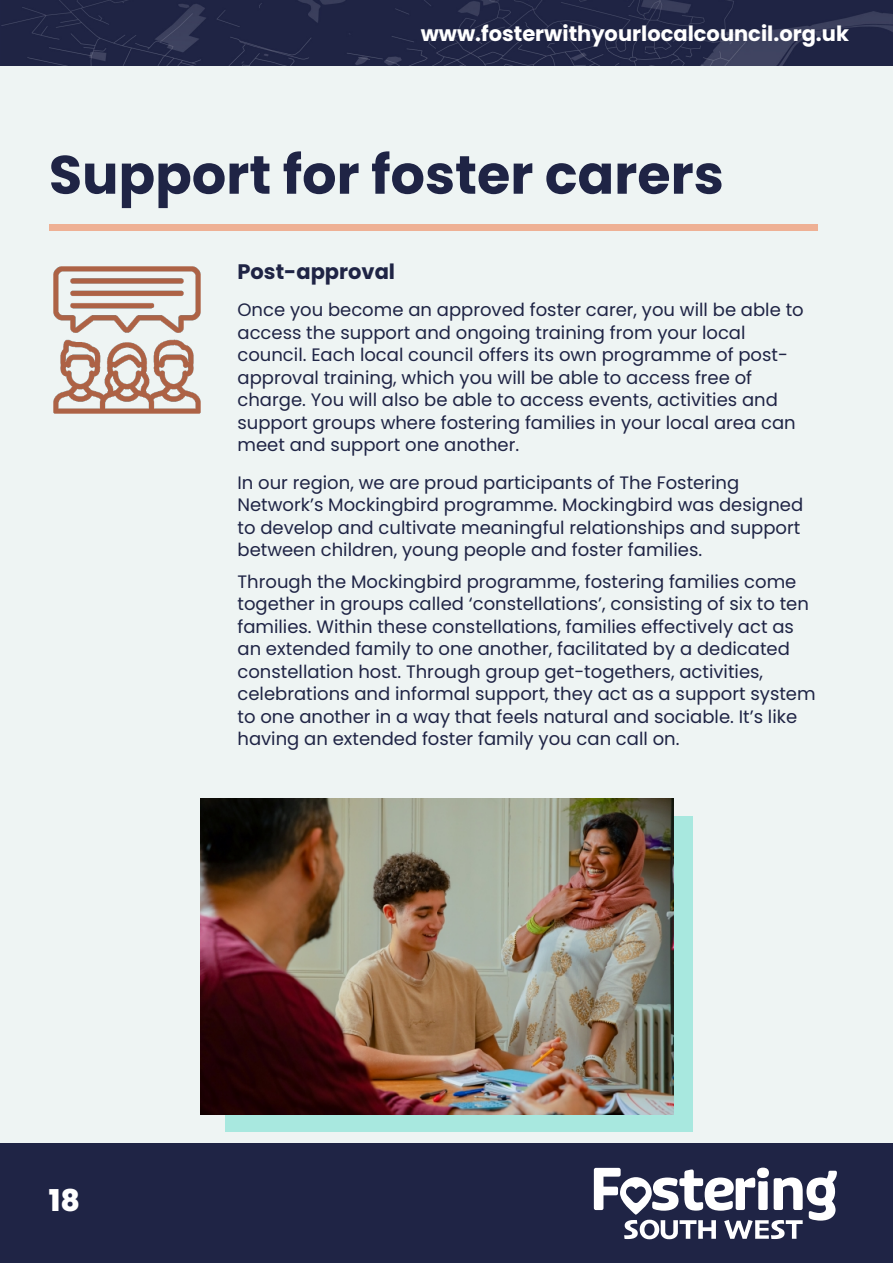
<style>
.page{position:relative;width:893px;height:1263px;background:#fff}
.page>*{position:absolute;margin:0;border:0;box-sizing:border-box;transform-origin:0 0}
.t1{font:700 54px "Poppins";color:#1f2445}
.t2{font:800 30px "Poppins";color:#fff}
.t3{font:700 21px "Poppins";color:#fff}
.t4{font:700 21px "Poppins";color:#1f2445}
.t5{font:18px/22.5px "Poppins";color:#1f2445}
</style>
<div class="page">
<div style="left:0;top:0;width:893px;height:1256px;background:#eef4f3"></div>
<div style="left:225px;top:816px;width:467px;height:315px;background:#a8e8df"></div>
<img style="left:200px;top:799px;width:473px;height:315px">
<img style="left:53px;top:266px;width:147px;height:147px">
<div style="left:0;top:1144px;width:893px;height:119px;background:#1f2445"></div>
<img style="left:1px;top:0;width:892px;height:66px">
<svg style="left:594px;top:1167px;width:243px;height:72px"></svg>
<div style="left:49px;top:224px;width:768px;height:7px;background:#eeb094"></div>
<p class="t3" style="left:421px;top:19px;width:430px">www.fosterwithyourlocalcouncil.org.uk</p>
<h1 class="t1" style="left:49px;top:137px;width:676px">Support for foster carers</h1>
<p class="t4" style="left:237px;top:257px;width:159px">Post-approval</p>
<p class="t5" style="left:237px;top:299px;width:568px">Once you become an approved foster carer, you will be able to access the support and ongoing training from your local council. Each local council offers its own programme of post&shy;approval training, which you will be able to access free of charge. You will also be able to access events, activities and support groups where fostering families in your local area can meet and support one another.</p>
<p class="t5" style="left:237px;top:471px;width:567px">In our region, we are proud participants of The Fostering Network’s Mockingbird programme. Mockingbird was designed to develop and cultivate meaningful relationships and support between children, young people and foster families.</p>
<p class="t5" style="left:237px;top:570px;width:580px">Through the Mockingbird programme, fostering families come together in groups called ‘constellations’, consisting of six to ten families. Within these constellations, families effectively act as an extended family to one another, facilitated by a dedicated constellation host. Through group get-togethers, activities, celebrations and informal support, they act as a support system to one another in a way that feels natural and sociable. It’s like having an extended foster family you can call on.</p>
<h2 class="t2" style="left:49px;top:1179px;width:33px">18</h2>
</div>
